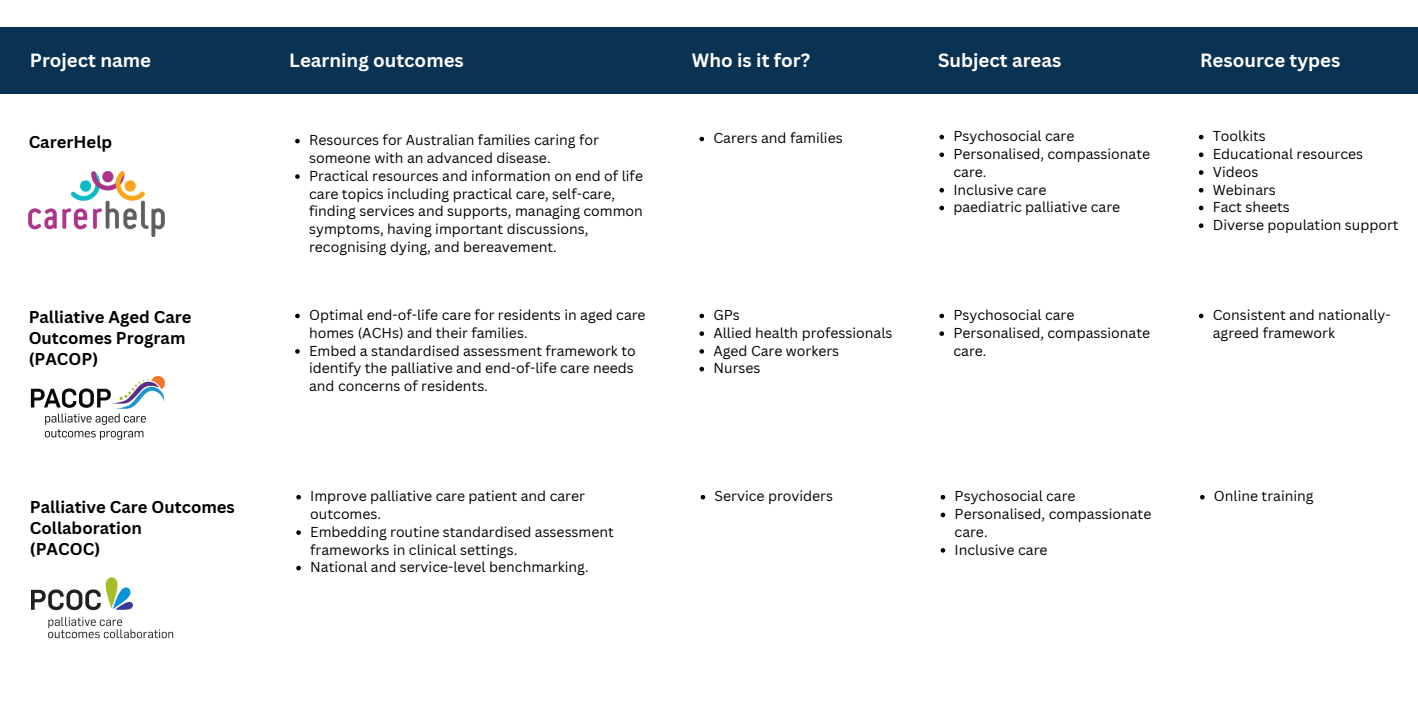
<style>
.page{position:relative;width:1418px;height:709px;background:#fff}
.page>*{position:absolute;margin:0;border:0;box-sizing:border-box;transform-origin:0 0}
.t1{font:700 18.64px "Canva Sans";color:#fff}
.t2{font:700 16.62px/21px "Canva Sans";color:#000}
.t3{font:14px/17.7px "Canva Sans";color:#000}
</style>
<div class="page">
<div style="left:0;top:28px;width:1418px;height:66px;background:#0a3252"></div>
<img style="left:30px;top:377px;width:134px;height:63px">
<img style="left:29px;top:172px;width:136px;height:64px">
<img style="left:31px;top:577px;width:143px;height:62px">
<svg style="left:295px;top:139px;width:5px;height:4px"></svg>
<svg style="left:295px;top:174px;width:5px;height:5px"></svg>
<svg style="left:699px;top:137px;width:5px;height:4px"></svg>
<svg style="left:939px;top:135px;width:5px;height:4px"></svg>
<svg style="left:939px;top:152px;width:5px;height:5px"></svg>
<svg style="left:939px;top:188px;width:5px;height:4px"></svg>
<svg style="left:939px;top:206px;width:5px;height:4px"></svg>
<svg style="left:1198px;top:135px;width:5px;height:4px"></svg>
<svg style="left:1198px;top:152px;width:5px;height:5px"></svg>
<svg style="left:1198px;top:170px;width:5px;height:5px"></svg>
<svg style="left:1198px;top:188px;width:5px;height:4px"></svg>
<svg style="left:1198px;top:206px;width:5px;height:4px"></svg>
<svg style="left:1198px;top:223px;width:5px;height:5px"></svg>
<svg style="left:295px;top:314px;width:5px;height:4px"></svg>
<svg style="left:295px;top:349px;width:5px;height:5px"></svg>
<svg style="left:699px;top:314px;width:5px;height:4px"></svg>
<svg style="left:699px;top:331px;width:5px;height:5px"></svg>
<svg style="left:699px;top:349px;width:5px;height:5px"></svg>
<svg style="left:699px;top:367px;width:5px;height:4px"></svg>
<svg style="left:939px;top:314px;width:5px;height:4px"></svg>
<svg style="left:939px;top:331px;width:5px;height:5px"></svg>
<svg style="left:1198px;top:314px;width:5px;height:4px"></svg>
<svg style="left:296px;top:495px;width:5px;height:4px"></svg>
<svg style="left:296px;top:530px;width:5px;height:5px"></svg>
<svg style="left:296px;top:566px;width:5px;height:4px"></svg>
<svg style="left:700px;top:495px;width:5px;height:4px"></svg>
<svg style="left:940px;top:495px;width:5px;height:4px"></svg>
<svg style="left:940px;top:512px;width:5px;height:5px"></svg>
<svg style="left:940px;top:548px;width:5px;height:4px"></svg>
<svg style="left:1200px;top:495px;width:4px;height:4px"></svg>
<p class="t1" style="left:30px;top:47px;width:123px">Project name</p>
<p class="t1" style="left:289px;top:47px;width:176px">Learning outcomes</p>
<p class="t1" style="left:692px;top:47px;width:120px">Who is it for?</p>
<p class="t1" style="left:938px;top:47px;width:125px">Subject areas</p>
<p class="t1" style="left:1200px;top:47px;width:142px">Resource types</p>
<h1 class="t2" style="left:29px;top:131px;width:85px">CarerHelp</h1>
<h1 class="t2" style="left:29px;top:306px;width:164px">Palliative Aged Care<br>Outcomes Program (PACOP)</h1>
<h2 class="t2" style="left:30px;top:496px;width:206px">Palliative Care Outcomes<br>Collaboration<br>(PACOC)</h2>
<p class="t3" style="left:309px;top:131px;width:291px">Resources for Australian families caring for someone with an advanced disease.</p>
<p class="t3" style="left:309px;top:167px;width:335px">Practical resources and information on end of life care topics including practical care, self-care, finding services and supports, managing common symptoms, having important discussions, recognising dying, and bereavement.</p>
<p class="t3" style="left:309px;top:306px;width:338px">Optimal end-of-life care for residents in aged care homes (ACHs) and their families.</p>
<h2 class="t3" style="left:309px;top:341px;width:328px">Embed a standardised assessment framework to identify the palliative and end-of-life care needs and concerns of residents.</h2>
<p class="t3" style="left:310px;top:487px;width:276px">Improve palliative care patient and carer outcomes.</p>
<p class="t3" style="left:310px;top:522px;width:305px">Embedding routine standardised assessment frameworks in clinical settings.</p>
<p class="t3" style="left:310px;top:558px;width:280px">National and service-level benchmarking.</p>
<p class="t3" style="left:713px;top:129px;width:131px">Carers and families</p>
<p class="t3" style="left:953px;top:127px;width:123px">Psychosocial care</p>
<p class="t3" style="left:953px;top:145px;width:198px">Personalised, compassionate care.</p>
<p class="t3" style="left:953px;top:180px;width:94px">Inclusive care</p>
<p class="t3" style="left:953px;top:198px;width:168px">paediatric palliative care</p>
<p class="t3" style="left:713px;top:306px;width:28px">GPs</p>
<p class="t3" style="left:713px;top:324px;width:181px">Allied health professionals</p>
<p class="t3" style="left:713px;top:341px;width:127px">Aged Care workers</p>
<p class="t3" style="left:713px;top:359px;width:49px">Nurses</p>
<p class="t3" style="left:953px;top:306px;width:123px">Psychosocial care</p>
<p class="t3" style="left:953px;top:324px;width:198px">Personalised, compassionate care.</p>
<h2 class="t3" style="left:714px;top:487px;width:120px">Service providers</h2>
<p class="t3" style="left:954px;top:487px;width:123px">Psychosocial care</p>
<p class="t3" style="left:954px;top:505px;width:198px">Personalised, compassionate care.</p>
<p class="t3" style="left:954px;top:540px;width:94px">Inclusive care</p>
<p class="t3" style="left:1212px;top:127px;width:55px">Toolkits</p>
<p class="t3" style="left:1212px;top:145px;width:152px">Educational resources</p>
<p class="t3" style="left:1212px;top:162px;width:47px">Videos</p>
<p class="t3" style="left:1212px;top:180px;width:65px">Webinars</p>
<p class="t3" style="left:1212px;top:198px;width:79px">Fact sheets</p>
<p class="t3" style="left:1212px;top:216px;width:187px">Diverse population support</p>
<p class="t3" style="left:1212px;top:306px;width:179px">Consistent and nationally&shy;agreed framework</p>
<p class="t3" style="left:1214px;top:487px;width:101px">Online training</p>
</div>
